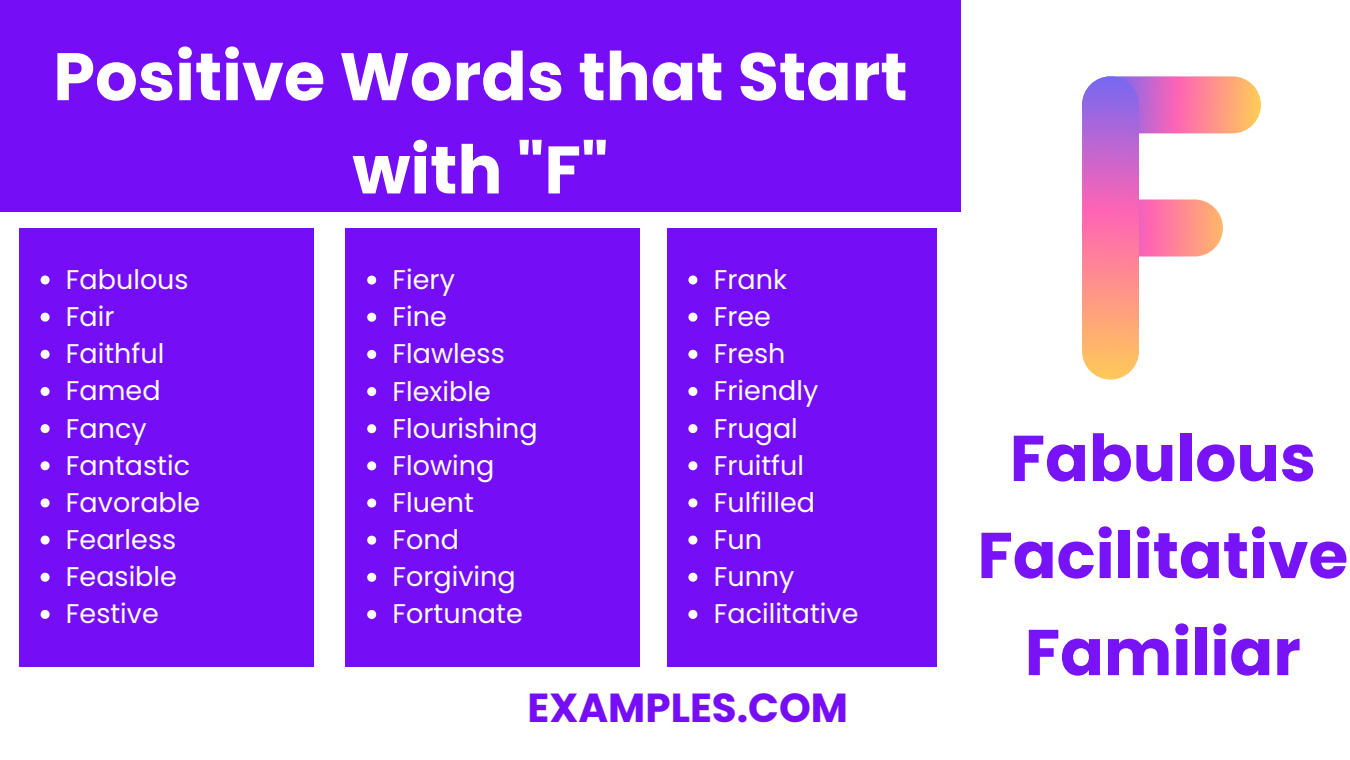
<style>
.page{position:relative;width:1350px;height:760px;background:#fff}
.page>*{position:absolute;margin:0;border:0;box-sizing:border-box;transform-origin:0 0}
.t1{font:700 67.05px/93.2px "Poppins";color:#fff;text-align:center}
.t2{font:700 64.5px/97.1px "Poppins";color:#750ef7;text-align:center}
.t3{font:700 40.5px "Poppins";color:#750ef7}
.t4{font:27px "Poppins";color:#fff}
</style>
<div class="page">
<div style="left:0;top:0;width:961px;height:211px;background:#750ef7"></div>
<div style="left:19px;top:228px;width:294px;height:438px;background:#750ef7"></div>
<svg style="left:41px;top:275px;width:9px;height:9px"></svg>
<svg style="left:41px;top:312px;width:9px;height:9px"></svg>
<svg style="left:41px;top:350px;width:9px;height:9px"></svg>
<svg style="left:41px;top:387px;width:9px;height:9px"></svg>
<svg style="left:41px;top:424px;width:9px;height:9px"></svg>
<svg style="left:41px;top:461px;width:9px;height:9px"></svg>
<svg style="left:41px;top:498px;width:9px;height:9px"></svg>
<svg style="left:41px;top:535px;width:9px;height:9px"></svg>
<svg style="left:41px;top:572px;width:9px;height:9px"></svg>
<svg style="left:41px;top:609px;width:9px;height:9px"></svg>
<div style="left:346px;top:228px;width:294px;height:438px;background:#750ef7"></div>
<svg style="left:367px;top:275px;width:9px;height:9px"></svg>
<svg style="left:367px;top:312px;width:9px;height:9px"></svg>
<svg style="left:367px;top:350px;width:9px;height:9px"></svg>
<svg style="left:367px;top:387px;width:9px;height:9px"></svg>
<svg style="left:367px;top:424px;width:9px;height:9px"></svg>
<svg style="left:367px;top:461px;width:9px;height:9px"></svg>
<svg style="left:367px;top:498px;width:9px;height:9px"></svg>
<svg style="left:367px;top:535px;width:9px;height:9px"></svg>
<svg style="left:367px;top:572px;width:9px;height:9px"></svg>
<svg style="left:367px;top:610px;width:9px;height:8px"></svg>
<div style="left:667px;top:228px;width:269px;height:438px;background:#750ef7"></div>
<svg style="left:688px;top:275px;width:9px;height:9px"></svg>
<svg style="left:688px;top:312px;width:9px;height:9px"></svg>
<svg style="left:688px;top:350px;width:9px;height:9px"></svg>
<svg style="left:688px;top:387px;width:9px;height:9px"></svg>
<svg style="left:688px;top:424px;width:9px;height:9px"></svg>
<svg style="left:688px;top:461px;width:9px;height:9px"></svg>
<svg style="left:688px;top:498px;width:9px;height:9px"></svg>
<svg style="left:688px;top:535px;width:9px;height:9px"></svg>
<svg style="left:688px;top:572px;width:9px;height:9px"></svg>
<svg style="left:688px;top:609px;width:9px;height:9px"></svg>
<svg style="left:1082px;top:76px;width:179px;height:57px;background:#ef859e"></svg>
<svg style="left:1082px;top:199px;width:141px;height:57px;background:#fd8797"></svg>
<svg style="left:1082px;top:76px;width:57px;height:303px;background:#e180a8"></svg>
<p class="t1" style="left:53px;top:30px;width:856px">Positive Words that Start with "F"</p>
<p class="t4" style="left:66px;top:260px;width:124px">Fabulous</p>
<p class="t4" style="left:66px;top:298px;width:50px">Fair</p>
<p class="t4" style="left:66px;top:335px;width:100px">Faithful</p>
<p class="t4" style="left:66px;top:372px;width:96px">Famed</p>
<p class="t4" style="left:66px;top:409px;width:82px">Fancy</p>
<p class="t4" style="left:66px;top:446px;width:126px">Fantastic</p>
<p class="t4" style="left:66px;top:483px;width:136px">Favorable</p>
<p class="t4" style="left:66px;top:520px;width:112px">Fearless</p>
<p class="t4" style="left:66px;top:557px;width:112px">Feasible</p>
<p class="t4" style="left:66px;top:595px;width:94px">Festive</p>
<p class="t4" style="left:393px;top:261px;width:64px">Fiery</p>
<p class="t4" style="left:393px;top:298px;width:56px">Fine</p>
<p class="t4" style="left:393px;top:335px;width:114px">Flawless</p>
<p class="t4" style="left:393px;top:372px;width:100px">Flexible</p>
<p class="t4" style="left:393px;top:409px;width:147px">Flourishing</p>
<p class="t4" style="left:393px;top:446px;width:103px">Flowing</p>
<p class="t4" style="left:393px;top:483px;width:83px">Fluent</p>
<p class="t4" style="left:393px;top:520px;width:68px">Fond</p>
<p class="t4" style="left:393px;top:558px;width:125px">Forgiving</p>
<p class="t4" style="left:393px;top:595px;width:132px">Fortunate</p>
<p class="t4" style="left:714px;top:260px;width:75px">Frank</p>
<p class="t4" style="left:714px;top:298px;width:59px">Free</p>
<p class="t4" style="left:714px;top:335px;width:73px">Fresh</p>
<p class="t4" style="left:714px;top:372px;width:106px">Friendly</p>
<p class="t4" style="left:714px;top:409px;width:86px">Frugal</p>
<p class="t4" style="left:714px;top:446px;width:92px">Fruitful</p>
<p class="t4" style="left:714px;top:483px;width:103px">Fulfilled</p>
<p class="t4" style="left:714px;top:520px;width:50px">Fun</p>
<p class="t4" style="left:714px;top:557px;width:82px">Funny</p>
<p class="t4" style="left:714px;top:595px;width:146px">Facilitative</p>
<p class="t3" style="left:528px;top:679px;width:322px">EXAMPLES.COM</p>
<h2 class="t2" style="left:977px;top:410px;width:372px">Fabulous<br>Facilitative<br>Familiar</h2>
</div>
